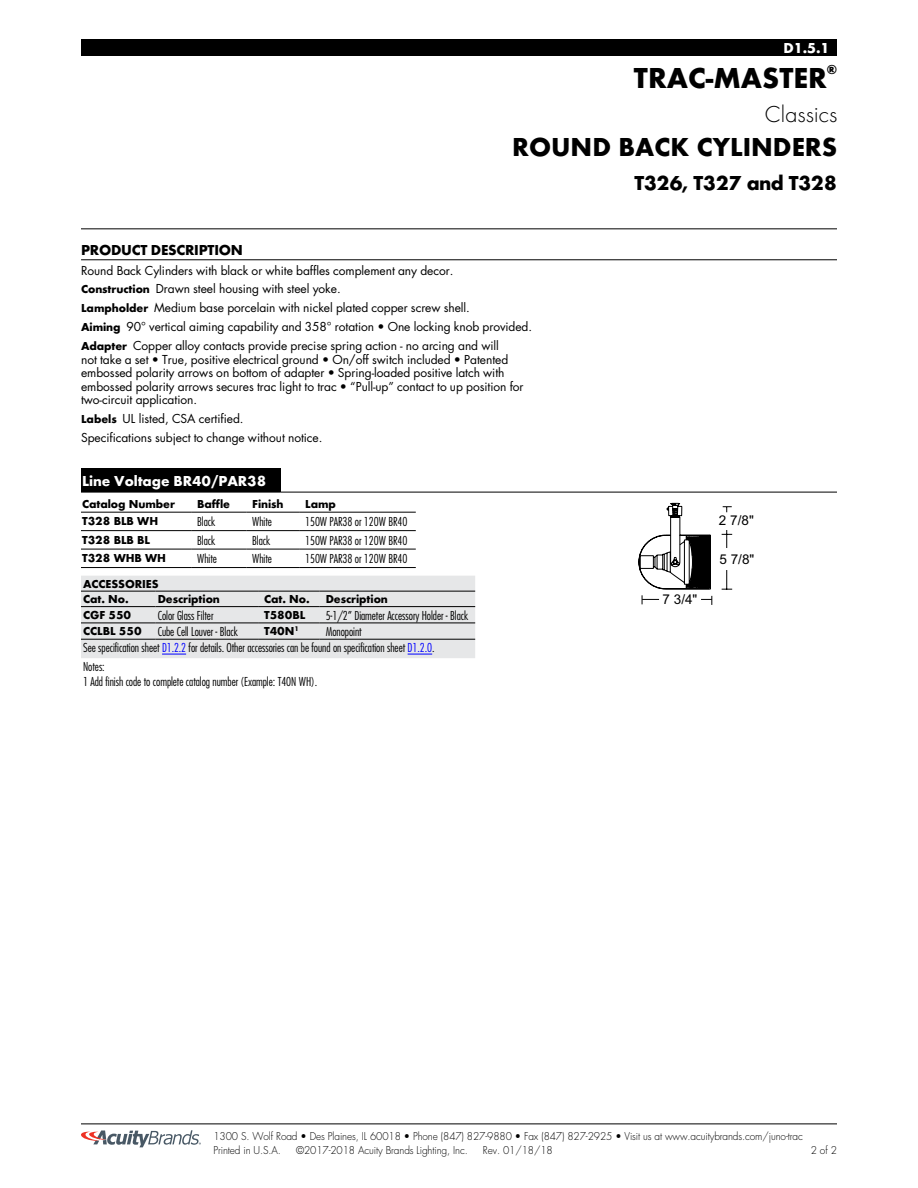
<style>
.page{position:relative;width:918px;height:1188px;background:#fff}
.page>*{position:absolute;margin:0;border:0;box-sizing:border-box;transform-origin:0 0}
.t1{font:30px "Futura Bold DTC";color:#000}
.t2{font:27px "Futura Bold DTC";color:#000}
.t3{font:24px "Futura Light DTC";color:#000}
.t4{font:21px "Futura Bold DTC";letter-spacing:-.025em;color:#000}
.t5{font:15px "Futura Bold DTC";letter-spacing:-.005em;color:#fff}
.t6{font:15px "Futura Bold DTC";letter-spacing:-.015em;color:#000}
.t7{font:13.5px "Arial";color:#000}
.t8{font:13.5px "Futura Bold DTC";color:#000}
.t9{font:12px/18.9px "Futura";letter-spacing:-.005em;color:#000}
.t10{font:300 condensed 12px/16.4px "Futura";letter-spacing:-.005em;color:#000}
.t11{font:12px/15.5px "Futura Bold DTC";letter-spacing:-.005em;color:#000}
.t12{font:300 10.5px/14.1px "Futura";letter-spacing:-.01em;color:#000;scale:.96 1}
.s1{font-family:"Futura Bold DTC"}
.s2{color:#00f}
</style>
<div class="page">
<svg style="left:81px;top:1130px;width:120px;height:17px"></svg>
<hr style="left:81px;top:1124px;width:756px;height:1px;background:#000">
<div style="left:81px;top:39px;width:756px;height:17px;background:#000"></div>
<hr style="left:81px;top:228px;width:756px;height:1px;background:#000">
<hr style="left:81px;top:260px;width:756px;height:1px;background:#000">
<svg style="left:638px;top:503px;width:95px;height:102px"></svg>
<svg style="left:81px;top:576px;width:394px;height:82px;background:#dadbdc"></svg>
<div style="left:81px;top:469px;width:200px;height:23px;background:#000"></div>
<hr style="left:81px;top:492px;width:200px;height:1px;background:#000">
<hr style="left:281px;top:492px;width:556px;height:1px;background:#000">
<hr style="left:81px;top:512px;width:110px;height:1px;background:#000">
<hr style="left:191px;top:512px;width:55px;height:1px;background:#000">
<hr style="left:246px;top:512px;width:53px;height:1px;background:#000">
<hr style="left:299px;top:512px;width:117px;height:1px;background:#000">
<hr style="left:81px;top:530px;width:110px;height:1px;background:#000">
<hr style="left:191px;top:530px;width:55px;height:1px;background:#000">
<hr style="left:246px;top:530px;width:53px;height:1px;background:#000">
<hr style="left:299px;top:530px;width:117px;height:1px;background:#000">
<hr style="left:81px;top:549px;width:110px;height:1px;background:#000">
<hr style="left:191px;top:549px;width:55px;height:1px;background:#000">
<hr style="left:246px;top:549px;width:53px;height:1px;background:#000">
<hr style="left:299px;top:549px;width:117px;height:1px;background:#000">
<hr style="left:81px;top:567px;width:110px;height:1px;background:#000">
<hr style="left:191px;top:567px;width:55px;height:1px;background:#000">
<hr style="left:246px;top:567px;width:53px;height:1px;background:#000">
<hr style="left:299px;top:567px;width:117px;height:1px;background:#000">
<p class="t5" style="left:784px;top:39px;width:48px">D1.5.1</p>
<h1 class="t1" style="left:634px;top:60px;width:195px">TRAC-MASTER</h1>
<p class="t8" style="left:827px;top:62px;width:12px">®</p>
<h3 class="t3" style="left:765px;top:101px;width:74px">Classics</h3>
<h2 class="t2" style="left:512px;top:131px;width:327px">ROUND BACK CYLINDERS</h2>
<h3 class="t4" style="left:634px;top:170px;width:204px">T326, T327 and T328</h3>
<p class="t6" style="left:81px;top:241px;width:163px">PRODUCT DESCRIPTION</p>
<p class="t9" style="left:81px;top:261px;width:453px">Round Back Cylinders with black or white baffles complement any decor.<br><span class="s1">Construction</span> Drawn steel housing with steel yoke.<br><span class="s1">Lampholder</span> Medium base porcelain with nickel plated copper screw shell.<br><span class="s1">Aiming</span> 90° vertical aiming capability and 358° rotation • One locking knob provided.<br><span class="s1">Adapter</span> Copper alloy contacts provide precise spring action - no arcing and will</p>
<p class="t9" style="left:81px;top:352px;width:444px;line-height:13.5px">not take a set • True, positive electrical ground • On/off switch included • Patented embossed polarity arrows on bottom of adapter • Spring-loaded positive latch with embossed polarity arrows secures trac light to trac • “Pull-up” contact to up position for two-circuit application.</p>
<p class="t9" style="left:81px;top:409px;width:243px"><span class="s1">Labels</span> UL listed, CSA certified.<br>Specifications subject to change without notice.</p>
<p class="t5" style="left:82px;top:472px;width:186px">Line Voltage BR40/PAR38</p>
<p class="t11" style="left:82px;top:496px;width:94px">Catalog Number</p>
<p class="t11" style="left:197px;top:496px;width:34px">Baffle</p>
<p class="t11" style="left:252px;top:496px;width:33px">Finish</p>
<p class="t11" style="left:305px;top:496px;width:32px">Lamp</p>
<p class="t11" style="left:82px;top:514px;width:78px">T328 BLB WH</p>
<p class="t10" style="left:197px;top:513px;width:20px">Black</p>
<p class="t10" style="left:252px;top:513px;width:21px">White</p>
<p class="t10" style="left:305px;top:513px;width:104px">150W PAR38 or 120W BR40</p>
<p class="t11" style="left:82px;top:532px;width:70px">T328 BLB BL</p>
<p class="t10" style="left:197px;top:532px;width:20px">Black</p>
<p class="t10" style="left:252px;top:532px;width:20px">Black</p>
<p class="t10" style="left:305px;top:532px;width:104px">150W PAR38 or 120W BR40</p>
<p class="t11" style="left:82px;top:551px;width:86px">T328 WHB WH</p>
<p class="t10" style="left:197px;top:550px;width:21px">White</p>
<p class="t10" style="left:252px;top:550px;width:21px">White</p>
<p class="t10" style="left:305px;top:550px;width:104px">150W PAR38 or 120W BR40</p>
<p class="t11" style="left:83px;top:576px;width:77px">ACCESSORIES<br>Cat. No.</p>
<p class="t11" style="left:158px;top:592px;width:64px">Description</p>
<p class="t11" style="left:264px;top:592px;width:47px">Cat. No.</p>
<p class="t11" style="left:326px;top:592px;width:64px">Description</p>
<p class="t11" style="left:83px;top:607px;width:50px">CGF 550</p>
<p class="t10" style="left:158px;top:607px;width:57px">Color Glass Filter</p>
<p class="t11" style="left:264px;top:607px;width:43px">T580BL</p>
<p class="t10" style="left:326px;top:607px;width:144px">5-1/2” Diameter Accessory Holder - Black</p>
<p class="t11" style="left:83px;top:623px;width:60px">CCLBL 550</p>
<p class="t10" style="left:158px;top:623px;width:82px">Cube Cell Louver - Black</p>
<p class="t11" style="left:264px;top:623px;width:36px">T40N<sup>1</sup></p>
<p class="t10" style="left:83px;top:623px;width:353px;text-indent:243px">Monopoint<br>See specification sheet <span class="s2">D1.2.2</span> for details. Other accessories can be found on specification sheet <span class="s2">D1.2.0</span>.</p>
<p class="t10" style="left:83px;top:659px;width:236px;line-height:15px">Notes:<br>1 Add finish code to complete catalog number (Example: T40N WH).</p>
<p class="t7" style="left:663px;top:592px;width:36px">7 3/4"</p>
<p class="t7" style="left:719px;top:513px;width:36px">2 7/8"</p>
<p class="t7" style="left:719px;top:552px;width:36px">5 7/8"</p>
<p class="t12" style="left:213px;top:1129px;width:616px">1300 S. Wolf Road • Des Plaines, IL 60018 • Phone (847) 827-9880 • Fax (847) 827-2925 • Visit us at www.acuitybrands.com/juno-trac<br>Printed in U.S.A.</p>
<p class="t12" style="left:296px;top:1143px;width:180px">©2017-2018 Acuity Brands Lighting, Inc.</p>
<p class="t12" style="left:483px;top:1143px;width:74px">Rev. 01/18/18</p>
<p class="t12" style="left:811px;top:1144px;width:29px">2 of 2</p>
</div>
